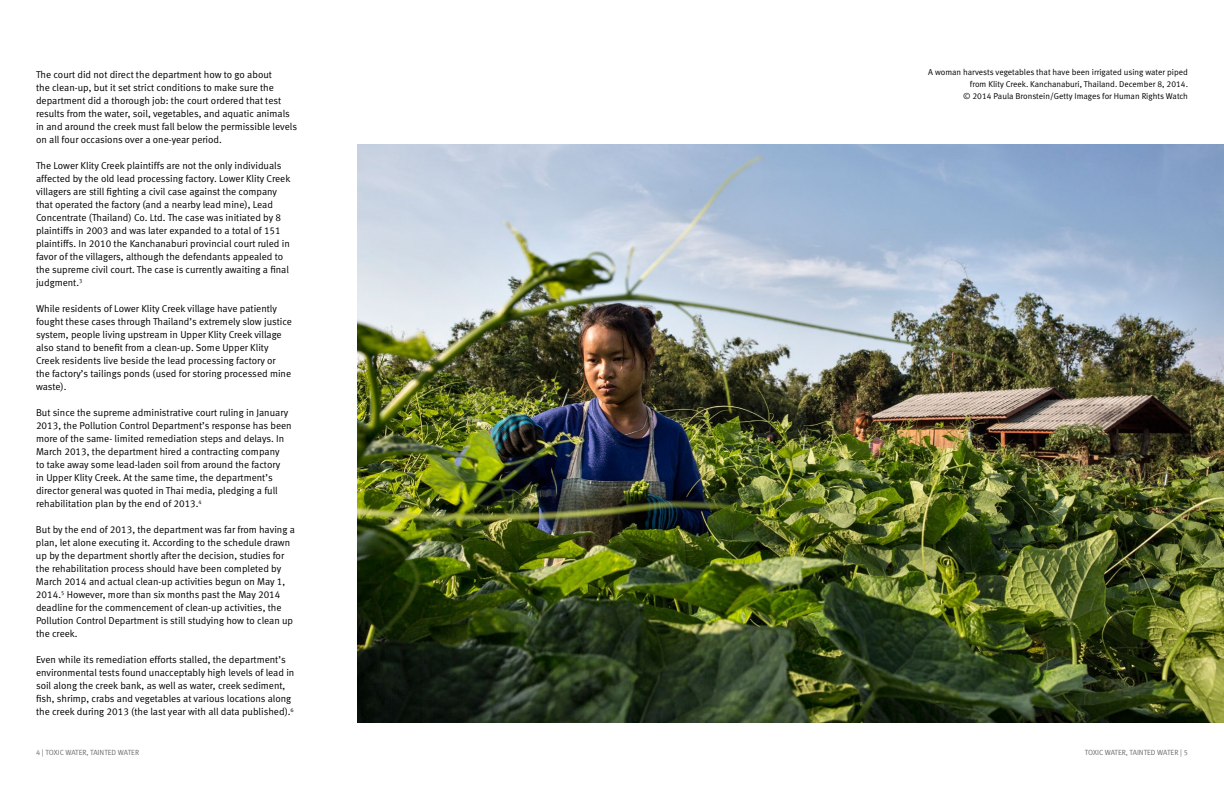
<style>
.page{position:relative;width:1224px;height:792px;background:#fff}
.page>*{position:absolute;margin:0;border:0;box-sizing:border-box;transform-origin:0 0}
.t1{font:10px/13px "Meta Normal LF";color:#000}
.t2{font:8.5px/12px "Meta Normal LF";color:#000;text-align:right}
.t3{font:7.5px "Meta Normal LF";color:#6d6e71}
</style>
<div class="page">
<img style="left:358px;top:145px;width:866px;height:577px">
<p class="t1" style="left:36px;top:68px;width:263px">The court did not direct the department how to go about<br>the clean-up, but it set strict conditions to make sure the department did a thorough job: the court ordered that test results from the water, soil, vegetables, and aquatic animals in and around the creek must fall below the permissible levels on all four occasions over a one-year period.</p>
<p class="t1" style="left:36px;top:159px;width:256px">The Lower Klity Creek plaintiffs are not the only individuals affected by the old lead processing factory. Lower Klity Creek villagers are still fighting a civil case against the company that operated the factory (and a nearby lead mine), Lead Concentrate (Thailand) Co. Ltd. The case was initiated by 8 plaintiffs in 2003 and was later expanded to a total of 151 plaintiffs. In 2010 the Kanchanaburi provincial court ruled in favor of the villagers, although the defendants appealed to the supreme civil court. The case is currently awaiting a final judgment.<sup>3</sup></p>
<p class="t1" style="left:36px;top:302px;width:258px">While residents of Lower Klity Creek village have patiently fought these cases through Thailand’s extremely slow justice system, people living upstream in Upper Klity Creek village also stand to benefit from a clean-up. Some Upper Klity Creek residents live beside the lead processing factory or the factory’s tailings ponds (used for storing processed mine waste).</p>
<p class="t1" style="left:36px;top:406px;width:257px">But since the supreme administrative court ruling in January 2013, the Pollution Control Department’s response has been more of the same- limited remediation steps and delays. In March 2013, the department hired a contracting company<br>to take away some lead-laden soil from around the factory<br>in Upper Klity Creek. At the same time, the department’s director general was quoted in Thai media, pledging a full rehabilitation plan by the end of 2013.<sup>4</sup></p>
<p class="t1" style="left:36px;top:523px;width:260px">But by the end of 2013, the department was far from having a plan, let alone executing it. According to the schedule drawn up by the department shortly after the decision, studies for the rehabilitation process should have been completed by March 2014 and actual clean-up activities begun on May 1, 2014.<sup>5</sup> However, more than six months past the May 2014 deadline for the commencement of clean-up activities, the Pollution Control Department is still studying how to clean up the creek.</p>
<p class="t1" style="left:36px;top:653px;width:260px">Even while its remediation efforts stalled, the department’s environmental tests found unacceptably high levels of lead in soil along the creek bank, as well as water, creek sediment, fish, shrimp, crabs and vegetables at various locations along the creek during 2013 (the last year with all data published).<sup>6</sup></p>
<p class="t2" style="left:928px;top:66px;width:261px">A woman harvests vegetables that have been irrigated using water piped from Klity Creek. Kanchanaburi, Thailand. December 8, 2014.<br>© 2014 Paula Bronstein/Getty Images for H uman Rights Watch</p>
<p class="t3" style="left:36px;top:749px;width:105px">4 | TOXIC WATER, TAINTED WATER</p>
<p class="t3" style="left:1085px;top:749px;width:105px">TOXIC WATER, TAINTED WATER | 5</p>
</div>
